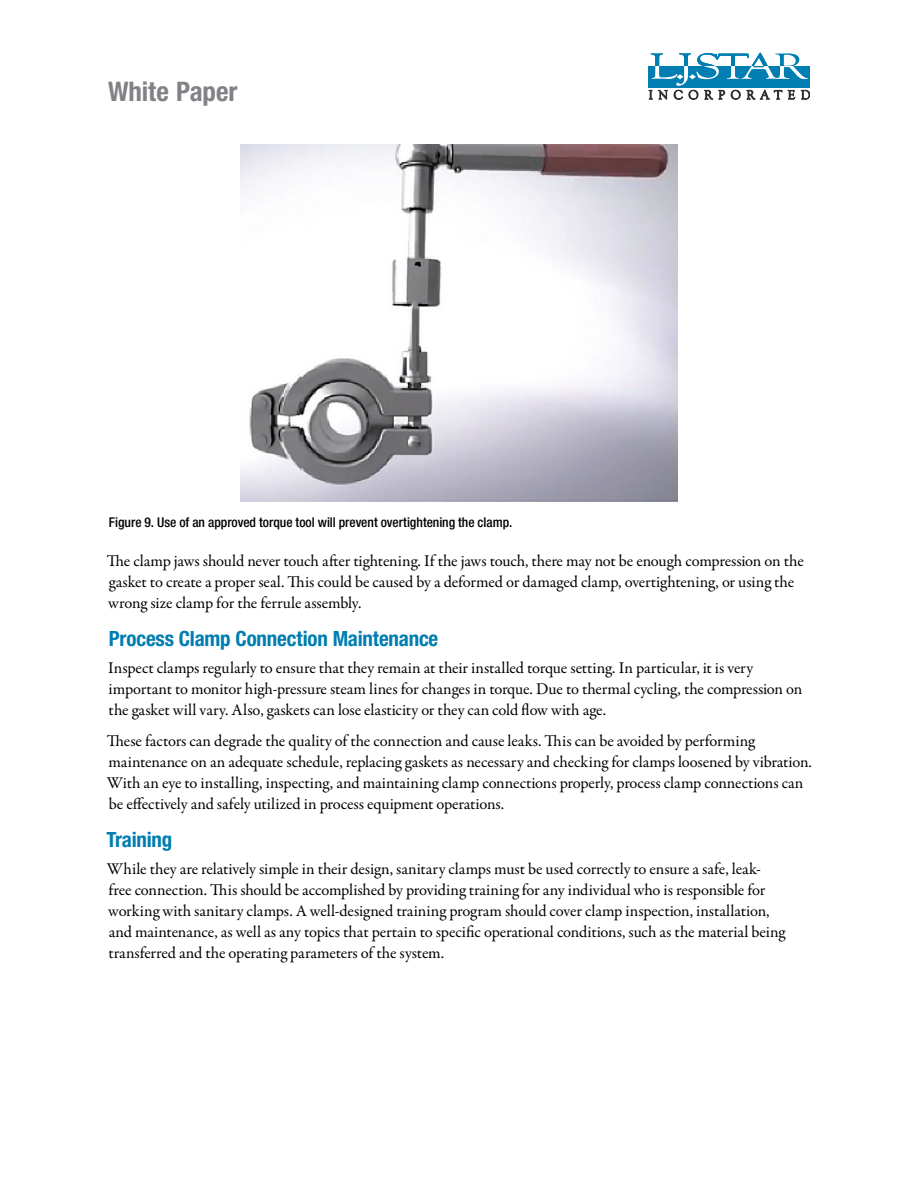
<style>
.page{position:relative;width:918px;height:1188px;background:#fff}
.page>*{position:absolute;margin:0;border:0;box-sizing:border-box;transform-origin:0 0}
.t1{font:700 condensed 27px "Helvetica Neue";letter-spacing:-.005em;color:#808285}
.t2{font:700 condensed 21px "Helvetica Neue";letter-spacing:-.01em;color:#007db1}
.t3{font:16.5px/21px "Garamond Premr Pro";letter-spacing:-.005em;color:#000}
.t4{font:500 condensed 13.5px "Helvetica Neue";color:#000}
</style>
<div class="page">
<svg style="left:649px;top:53px;width:161px;height:46px"></svg>
<img style="left:240px;top:144px;width:438px;height:358px">
<h1 class="t1" style="left:108px;top:76px;width:131px">White Paper</h1>
<p class="t4" style="left:109px;top:514px;width:405px">Figure 9. Use of an approved torque tool will prevent overtightening the clamp.</p>
<p class="t3" style="left:107px;top:551px;width:699px">The clamp jaws should never touch after tightening. If the jaws touch, there may not be enough compression on the gasket to create a proper seal. This could be caused by a deformed or damaged clamp, overtightening, or using the wrong size clamp for the ferrule assembly.</p>
<p class="t2" style="left:109px;top:625px;width:331px">Process Clamp Connection Maintenance</p>
<p class="t3" style="left:108px;top:657px;width:696px">Inspect clamps regularly to ensure that they remain at their installed torque setting. In particular, it is very important to monitor high-pressure steam lines for changes in torque. Due to thermal cycling, the compression on the gasket will vary. Also, gaskets can lose elasticity or they can cold flow with age.</p>
<p class="t3" style="left:107px;top:731px;width:707px">These factors can degrade the quality of the connection and cause leaks. This can be avoided by performing maintenance on an adequate schedule, replacing gaskets as necessary and checking for clamps loosened by vibration.<br>With an eye to installing, inspecting, and maintaining clamp connections properly, process clamp connections can be effectively and safely utilized in process equipment operations.</p>
<p class="t2" style="left:106px;top:826px;width:67px">Training</p>
<p class="t3" style="left:107px;top:858px;width:680px">While they are relatively simple in their design, sanitary clamps must be used correctly to ensure a safe, leak&shy;free connection. This should be accomplished by providing training for any individual who is responsible for working with sanitary clamps. A well-designed training program should cover clamp inspection, installation, and maintenance, as well as any topics that pertain to specific operational conditions, such as the material being transferred and the operating parameters of the system.</p>
</div>
